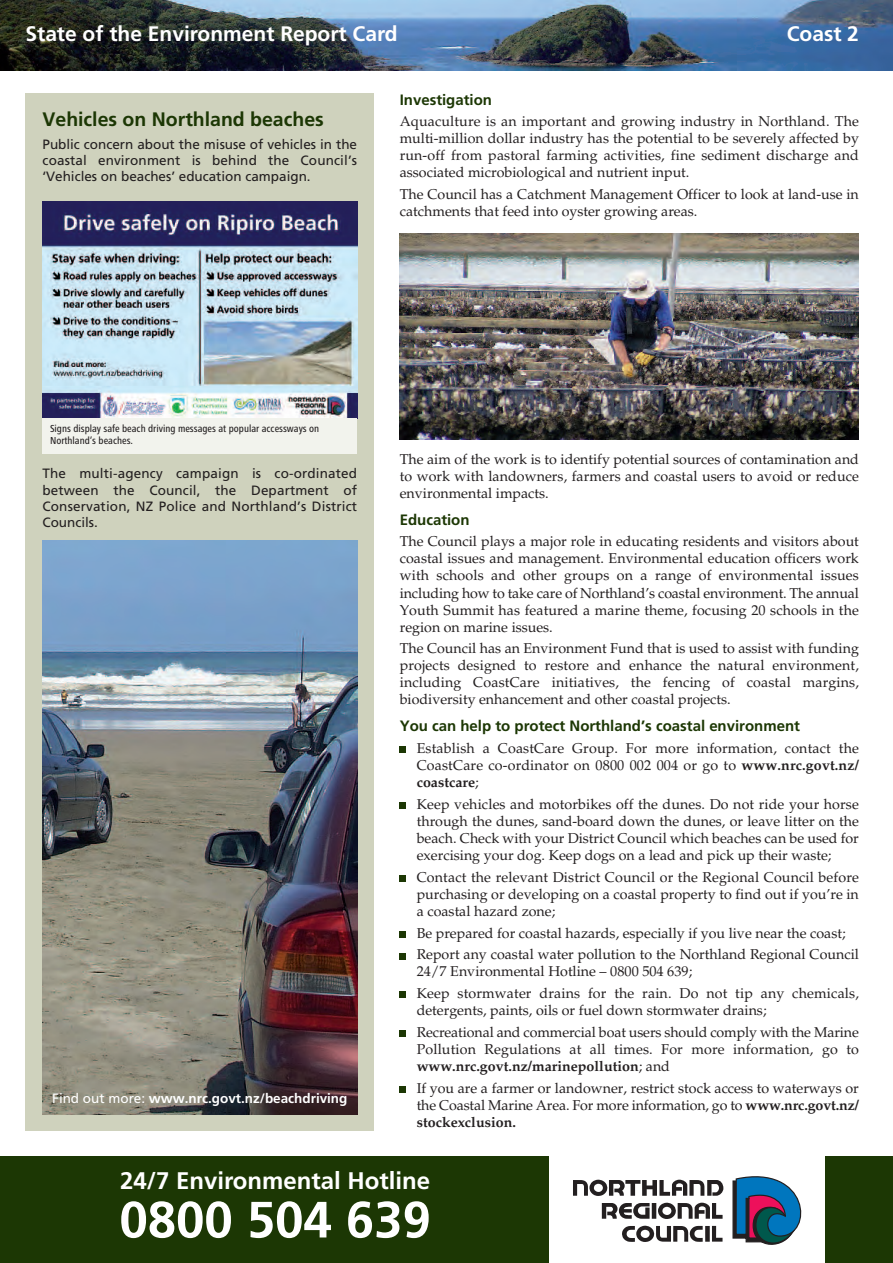
<style>
.page{position:relative;width:893px;height:1263px;background:#fff}
.page>*{position:absolute;margin:0;border:0;box-sizing:border-box;transform-origin:0 0}
.t1{font:700 51px "Frutiger";color:#fff}
.t2{font:700 24px "Frutiger";color:#fff}
.t3{font:700 21px "Frutiger";color:#fff}
.t4{font:700 19.5px "Frutiger Maori";color:#1c3704}
.t5{font:700 15px "Frutiger Maori";color:#1c3704}
.t6{font:14.25px/17.1px "Palatino Maori";color:#231f20;text-align:justify}
.t7{font:13.5px/16.2px "Frutiger Maori";letter-spacing:.01em;color:#231f20;text-align:justify}
.t8{font:700 13.5px "Frutiger Maori";color:#fff}
.t9{font:500 condensed 10.5px/12px "Frutiger Next LT";color:#231f20}
.s1{font-weight:400}
.s2{font-weight:700}
</style>
<div class="page">
<div style="left:26px;top:94px;width:348px;height:1037px;background:#cfd2bd"></div>
<div style="left:0;top:1157px;width:893px;height:106px;background:#1c3704"></div>
<div style="left:549px;top:1157px;width:276px;height:106px;background:#fff"></div>
<svg style="left:573px;top:1179px;width:150px;height:17px"></svg>
<svg style="left:602px;top:1202px;width:121px;height:17px"></svg>
<svg style="left:622px;top:1225px;width:100px;height:17px"></svg>
<svg style="left:732px;top:1176px;width:70px;height:69px"></svg>
<img style="left:0;top:0;width:893px;height:70px">
<img style="left:43px;top:201px;width:314px;height:218px">
<div style="left:43px;top:419px;width:314px;height:35px;background:#f2f3ed"></div>
<img style="left:43px;top:540px;width:314px;height:574px">
<div style="left:400px;top:1030px;width:6px;height:7px;background:#1c3704"></div>
<svg style="left:400px;top:953px;width:6px;height:6px"></svg>
<div style="left:400px;top:1086px;width:6px;height:7px;background:#1c3704"></div>
<svg style="left:400px;top:992px;width:6px;height:6px"></svg>
<svg style="left:400px;top:931px;width:6px;height:6px"></svg>
<div style="left:400px;top:875px;width:6px;height:7px;background:#1c3704"></div>
<div style="left:400px;top:802px;width:6px;height:7px;background:#1c3704"></div>
<svg style="left:400px;top:746px;width:6px;height:6px"></svg>
<img style="left:400px;top:234px;width:459px;height:206px">
<h3 class="t3" style="left:26px;top:26px;width:374px">State of the Environment Report Card</h3>
<h3 class="t3" style="left:787px;top:26px;width:74px">Coast 2</h3>
<h3 class="t4" style="left:43px;top:111px;width:283px">Vehicles on Northland beaches</h3>
<p class="t7" style="left:43px;top:137px;width:316px">Public concern about the misuse of vehicles in the coastal environment is behind the Council’s ‘Vehicles on beaches’ education campaign.</p>
<p class="t5" style="left:400px;top:94px;width:94px">Investigation</p>
<p class="t6" style="left:400px;top:114px;width:461px">Aquaculture is an important and growing industry in Northland. The multi-million dollar industry has the potential to be severely affected by run-off from pastoral farming activities, fine sediment discharge and associated microbiological and nutrient input.</p>
<p class="t6" style="left:400px;top:187px;width:461px">The Council has a Catchment Management Officer to look at land-use in catchments that feed into oyster growing areas.</p>
<p class="t9" style="left:50px;top:424px;width:271px">Signs display safe beach driving messages at popular accessways on<br>Northland’s beaches.</p>
<p class="t7" style="left:43px;top:467px;width:316px">The multi-agency campaign is co-ordinated between the Council, the Department of Conservation, NZ Police and Northland’s District Councils.</p>
<p class="t8" style="left:52px;top:1093px;width:297px"><span class="s1">Find out more:</span> www.nrc.govt.nz/beachdriving</p>
<p class="t6" style="left:400px;top:452px;width:461px">The aim of the work is to identify potential sources of contamination and to work with landowners, farmers and coastal users to avoid or reduce environmental impacts.</p>
<p class="t5" style="left:400px;top:514px;width:71px">Education</p>
<p class="t6" style="left:400px;top:534px;width:461px">The Council plays a major role in educating residents and visitors about coastal issues and management. Environmental education officers work with schools and other groups on a range of environmental issues including how to take care of Northland’s coastal environment. The annual Youth Summit has featured a marine theme, focusing 20 schools in the region on marine issues.</p>
<p class="t6" style="left:400px;top:641px;width:461px">The Council has an Environment Fund that is used to assist with funding projects designed to restore and enhance the natural environment, including CoastCare initiatives, the fencing of coastal margins, biodiversity enhancement and other coastal projects.</p>
<p class="t5" style="left:400px;top:720px;width:402px">You can help to protect Northland’s coastal environment</p>
<p class="t6" style="left:417px;top:741px;width:444px">Establish a CoastCare Group. For more information, contact the CoastCare co-ordinator on 0800 002 004 or go to <span class="s2">www.nrc.govt.nz/ coastcare</span>;</p>
<p class="t6" style="left:417px;top:797px;width:444px">Keep vehicles and motorbikes off the dunes. Do not ride your horse through the dunes, sand-board down the dunes, or leave litter on the beach. Check with your District Council which beaches can be used for exercising your dog. Keep dogs on a lead and pick up their waste;</p>
<p class="t6" style="left:417px;top:870px;width:444px">Contact the relevant District Council or the Regional Council before purchasing or developing on a coastal property to find out if you’re in a coastal hazard zone;</p>
<p class="t6" style="left:417px;top:923px;width:444px;line-height:21.6px">Be prepared for coastal hazards, especially if you live near the coast;<br>Report any coastal water pollution to the Northland Regional Council</p>
<p class="t6" style="left:417px;top:962px;width:444px;line-height:21.6px">24/7 Environmental Hotline – 0800 504 639;<br>Keep stormwater drains for the rain. Do not tip any chemicals,</p>
<p class="t6" style="left:417px;top:1001px;width:444px;line-height:21.6px">detergents, paints, oils or fuel down stormwater drains;<br>Recreational and commercial boat users should comply with the Marine</p>
<p class="t6" style="left:417px;top:1042px;width:444px">Pollution Regulations at all times. For more information, go to <span class="s2">www.nrc.govt.nz/marinepollution</span>; and</p>
<p class="t6" style="left:417px;top:1081px;width:444px">If you are a farmer or landowner, restrict stock access to waterways or the Coastal Marine Area. For more information, go to <span class="s2">www.nrc.govt.nz/ stockexclusion.</span></p>
<h2 class="t2" style="left:120px;top:1171px;width:311px">24/7 Environmental Hotline</h2>
<h1 class="t1" style="left:119px;top:1199px;width:313px">0800 504 639</h1>
</div>
